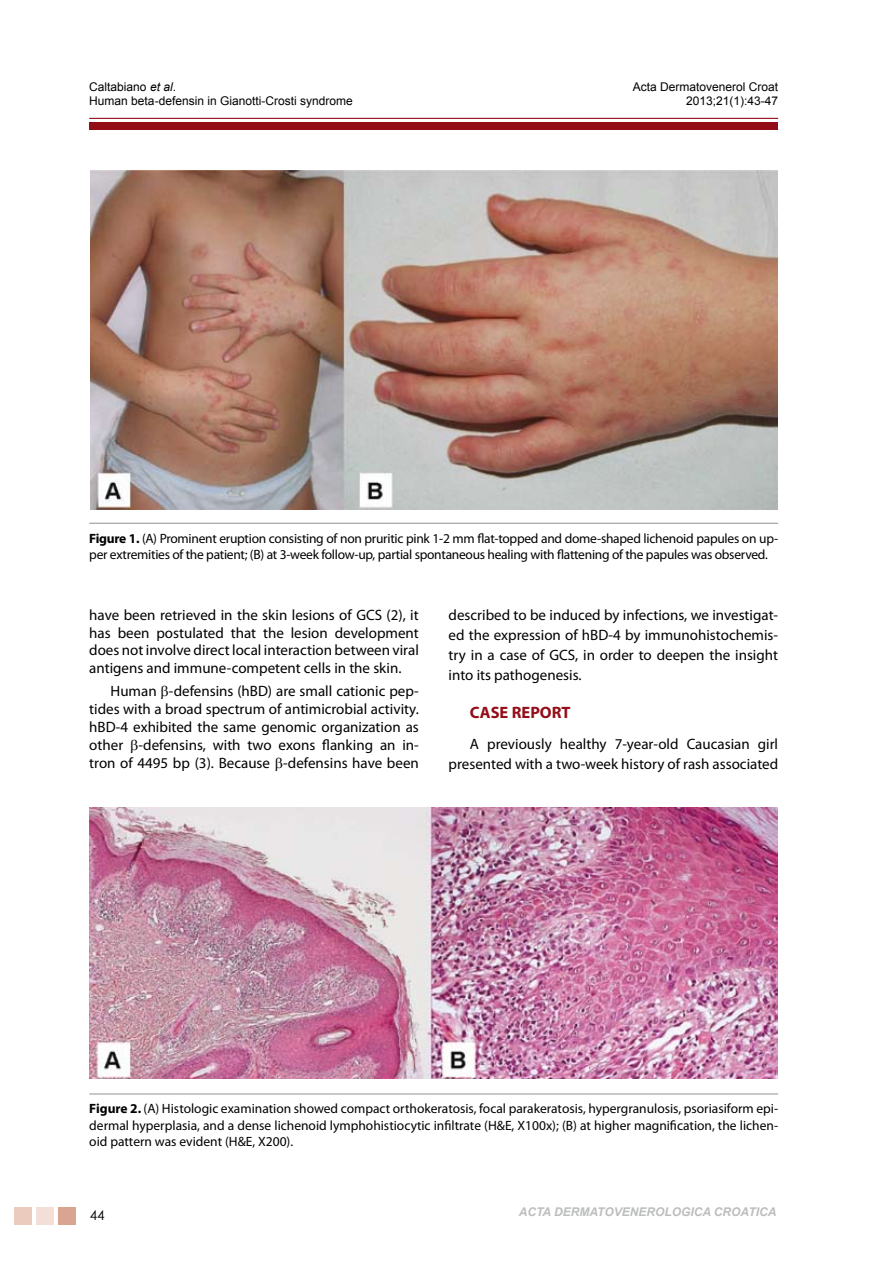
<style>
.page{position:relative;width:893px;height:1263px;background:#fff}
.page>*{position:absolute;margin:0;border:0;box-sizing:border-box;transform-origin:0 0}
.t1{font:700 16.5px "Myriad Pro";color:#930d17}
.t2{font:15px/18.1px "Myriad Pro";color:#000;text-align:justify}
.t3{font:13.5px/16.2px "Myriad Pro";letter-spacing:-.02em;color:#000}
.t4{font:13.5px "Century Gothic";color:#000}
.t5{font:12px "Arial";color:#000}
.t6{font:italic 700 12px "Arial";color:#bcbdbe}
.s1{font-style:italic}
.s2{font-weight:700}
</style>
<div class="page">
<div style="left:89px;top:122px;width:689px;height:8px;background:#930d17"></div>
<hr style="left:89px;top:118px;width:689px;height:1px;background:#930d17">
<div style="left:14px;top:1207px;width:18px;height:18px;background:#eacbbe"></div>
<div style="left:36px;top:1207px;width:18px;height:18px;background:#f3dfd7"></div>
<div style="left:59px;top:1207px;width:17px;height:18px;background:#d9a591"></div>
<img style="left:90px;top:170px;width:688px;height:340px">
<hr style="left:89px;top:523px;width:689px;height:1px;background:#9c9d9f">
<img style="left:89px;top:808px;width:689px;height:271px">
<hr style="left:89px;top:1093px;width:689px;height:1px;background:#9c9d9f">
<p class="t5" style="left:89px;top:79px;width:88px">Caltabiano <span class="s1">et al</span>.</p>
<p class="t5" style="left:633px;top:79px;width:147px">Acta Dermatovenerol Croat</p>
<p class="t5" style="left:89px;top:93px;width:265px">Human beta-defensin in Gianotti-Crosti syndrome</p>
<p class="t5" style="left:686px;top:93px;width:94px">2013;21(1):43-47</p>
<p class="t3" style="left:89px;top:530px;width:690px"><span class="s2">Figure 1.</span> (A) Prominent eruption consisting of non pruritic pink 1-2 mm flat-topped and dome-shaped lichenoid papules on up&shy;per extremities of the patient; (B) at 3-week follow-up, partial spontaneous healing with flattening of the papules was observed.</p>
<p class="t2" style="left:89px;top:605px;width:331px">have been retrieved in the skin lesions of GCS (2), it has been postulated that the lesion development does not involve direct local interaction between viral antigens and immune-competent cells in the skin.</p>
<p class="t2" style="left:89px;top:681px;width:331px;text-indent:21px">Human -defensins (hBD) are small cationic pep&shy;tides with a broad spectrum of antimicrobial activity. hBD-4 exhibited the same genomic organization as other -defensins, with two exons flanking an in&shy;tron of 4495 bp (3). Because -defensins have been</p>
<p class="t2" style="left:449px;top:605px;width:331px;line-height:19.8px">described to be induced by infections, we investigat&shy;ed the expression of hBD-4 by immunohistochemis&shy;try in a case of GCS, in order to deepen the insight into its pathogenesis.</p>
<p class="t1" style="left:470px;top:702px;width:102px">CASE REPORT</p>
<p class="t2" style="left:449px;top:733px;width:331px;line-height:19.8px;text-align:right">A previously healthy 7-year-old Caucasian girl presented with a two-week history of rash associated</p>
<p class="t3" style="left:89px;top:1100px;width:690px;text-align:justify"><span class="s2">Figure 2.</span> (A) Histologic examination showed compact orthokeratosis, focal parakeratosis, hypergranulosis, psoriasiform epi&shy;dermal hyperplasia, and a dense lichenoid lymphohistiocytic infiltrate (H&amp;E, X100x); (B) at higher magnification, the lichen&shy;oid pattern was evident (H&amp;E, X200).</p>
<p class="t4" style="left:90px;top:1206px;width:16px">44</p>
<p class="t6" style="left:519px;top:1204px;width:259px">ACTA DERMATOVENEROLOGICA CROATICA</p>
</div>
